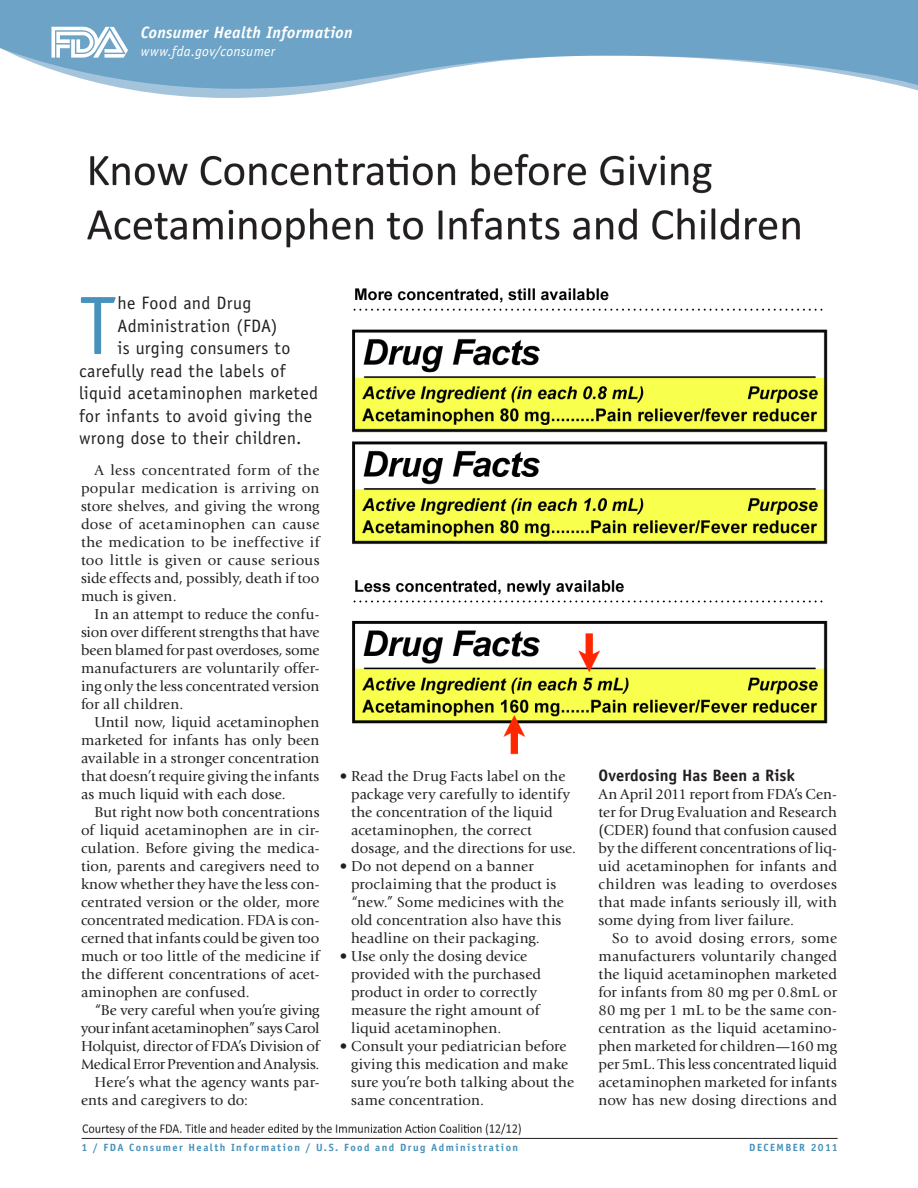
<style>
.page{position:relative;width:918px;height:1188px;background:#fff}
.page>*{position:absolute;margin:0;border:0;box-sizing:border-box;transform-origin:0 0}
.Intro-graph{font:83.1px "Officina Sans Std";color:#4791ba}
.Intro-graph-2{font:18px "Officina Sans Std";letter-spacing:.015em;color:#231f20}
.t1{font:italic 700 16.5px "Officina Sans Std";letter-spacing:.015em;color:#fff}
.Sub-Heads{font:700 16.5px "Officina Sans Std";letter-spacing:.005em;color:#231f20}
.Body_Text{font:15px/18px "Giovanni Std";letter-spacing:.01em;color:#231f20;text-align:justify}
.t2{font:italic 14.25px "Officina Sans Std";letter-spacing:.025em;color:#fff}
.t3{font:700 10.5px "Officina Sans Std";letter-spacing:.14em;color:#4791ba}
</style>
<div class="page">
<svg style="left:128px;top:89px;width:790px;height:9px"></svg>
<svg style="left:0;top:0;width:918px;height:89px;fill:#6da3c6"></svg>
<hr style="left:82px;top:1138px;width:756px;height:1px;background:#231f20">
<svg style="left:51px;top:27px;width:76px;height:31px"></svg>
<img style="left:352px;top:288px;width:476px;height:467px">
<img style="left:82px;top:1123px;width:439px;height:13px">
<img style="left:87px;top:153px;width:713px;height:95px">
<p class="t1" style="left:141px;top:22px;width:213px">Consumer Health Information</p>
<p class="t2" style="left:141px;top:43px;width:136px">www.fda.gov/consumer</p>
<p class="Intro-graph" style="left:79px;top:277px;width:38px">T</p>
<p class="Intro-graph-2" style="left:118px;top:292px;width:135px">he Food and Drug</p>
<p class="Intro-graph-2" style="left:118px;top:315px;width:161px">Administration (FDA)</p>
<p class="Intro-graph-2" style="left:118px;top:337px;width:174px">is urging consumers to</p>
<p class="Intro-graph-2" style="left:79px;top:360px;width:208px">carefully read the labels of</p>
<p class="Intro-graph-2" style="left:79px;top:382px;width:241px">liquid acetaminophen marketed</p>
<p class="Intro-graph-2" style="left:79px;top:405px;width:235px">for infants to avoid giving the</p>
<p class="Intro-graph-2" style="left:79px;top:427px;width:224px">wrong dose to their children.</p>
<p class="Body_Text" style="left:81px;top:461px;width:240px;text-indent:14px">A less concentrated form of the popular medication is arriving on store shelves, and giving the wrong dose of acetaminophen can cause the medication to be ineffective if too little is given or cause serious side effects and, possibly, death if too much is given.</p>
<p class="Body_Text" style="left:81px;top:605px;width:240px;text-indent:13px">In an attempt to reduce the confu&shy;sion over different strengths that have been blamed for past overdoses, some manufacturers are voluntarily offer&shy;ing only the less concentrated version for all children.</p>
<p class="Body_Text" style="left:81px;top:713px;width:240px;text-indent:14px">Until now, liquid acetaminophen marketed for infants has only been available in a stronger concentration that doesn’t require giving the infants as much liquid with each dose.</p>
<p class="Body_Text" style="left:81px;top:803px;width:240px;text-indent:14px">But right now both concentrations of liquid acetaminophen are in cir&shy;culation. Before giving the medica&shy;tion, parents and caregivers need to know whether they have the less con&shy;centrated version or the older, more concentrated medication. FDA is con&shy;cerned that infants could be given too much or too little of the medicine if the different concentrations of acet&shy;aminophen are confused.</p>
<p class="Body_Text" style="left:81px;top:1001px;width:240px;text-indent:14px">“Be very careful when you’re giving your infant acetaminophen” says Carol Holquist, director of FDA’s Division of Medical Error Prevention and Analysis.</p>
<p class="Body_Text" style="left:81px;top:1073px;width:240px;text-indent:14px">Here’s what the agency wants par&shy;ents and caregivers to do:</p>
<p class="Body_Text" style="left:351px;top:767px;width:226px;text-align:left;text-indent:-11px">• Read the Drug Facts label on the package very carefully to identify the concentration of the liquid acetaminophen, the correct dosage, and the directions for use.</p>
<p class="Body_Text" style="left:351px;top:857px;width:214px;text-align:left;text-indent:-11px">• Do not depend on a banner proclaiming that the product is “new.” Some medicines with the old concentration also have this headline on their packaging.</p>
<p class="Body_Text" style="left:351px;top:947px;width:191px;text-align:left;text-indent:-11px">• Use only the dosing device provided with the purchased product in order to correctly measure the right amount of liquid acetaminophen.</p>
<p class="Body_Text" style="left:351px;top:1037px;width:224px;text-align:left;text-indent:-11px">• Consult your pediatrician before giving this medication and make sure you’re both talking about the same concentration.</p>
<p class="Sub-Heads" style="left:598px;top:765px;width:198px">Overdosing Has Been a Risk</p>
<p class="Body_Text" style="left:598px;top:785px;width:240px">An April 2011 report from FDA’s Cen&shy;ter for Drug Evaluation and Research (CDER) found that confusion caused by the different concentrations of liq&shy;uid acetaminophen for infants and children was leading to overdoses that made infants seriously ill, with some dying from liver failure.</p>
<p class="Body_Text" style="left:598px;top:929px;width:240px;text-indent:14px">So to avoid dosing errors, some manufacturers voluntarily changed the liquid acetaminophen marketed for infants from 80 mg per 0.8mL or 80 mg per 1 mL to be the same con&shy;centration as the liquid acetamino&shy;phen marketed for children—160 mg per 5mL. This less concentrated liquid acetaminophen marketed for infants now has new dosing directions and</p>
<p class="t3" style="left:82px;top:1141px;width:438px">1 / FDA Consumer Health Information / U.S. Food and Drug Administration</p>
<p class="t3" style="left:749px;top:1141px;width:90px">DECEMBER 2011</p>
</div>
